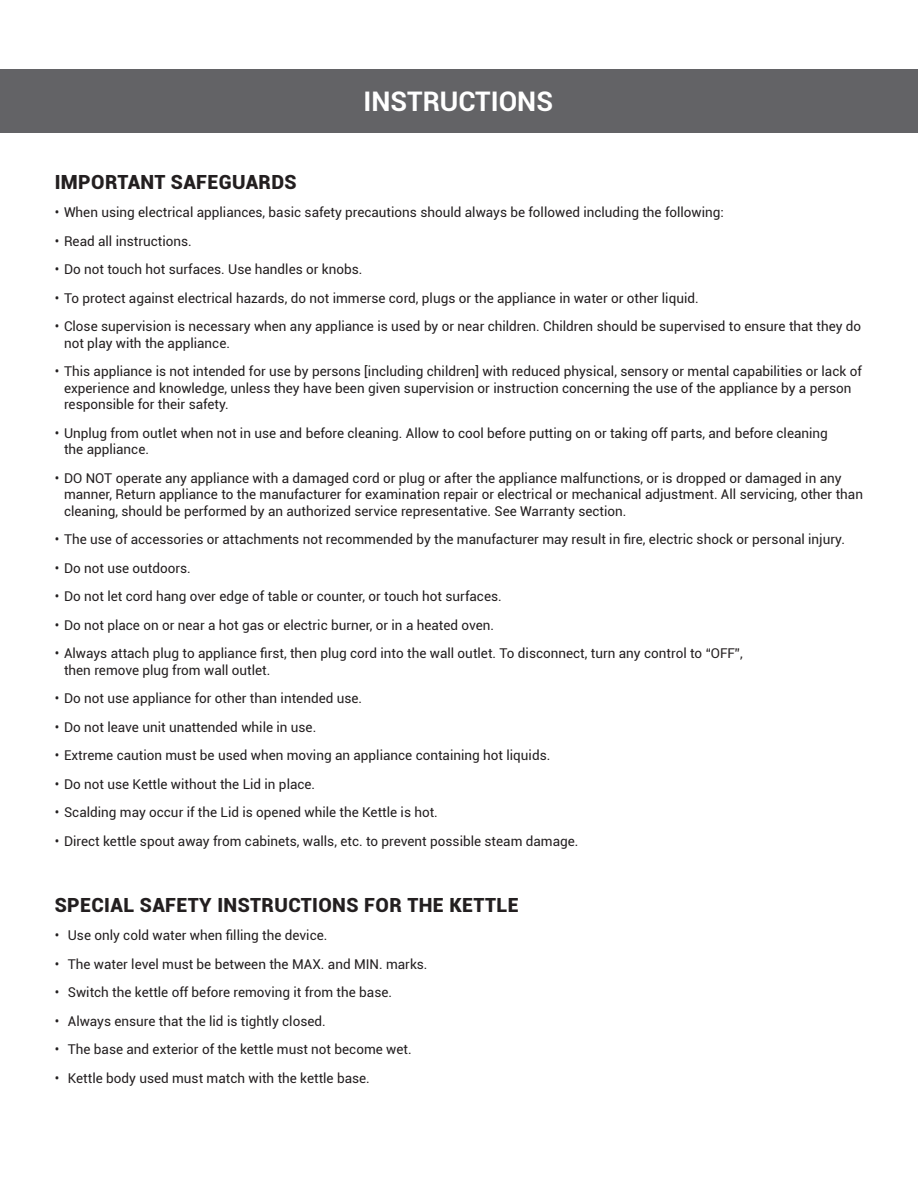
<style>
.page{position:relative;width:918px;height:1188px;background:#fff}
.page>*{position:absolute;margin:0;border:0;box-sizing:border-box;transform-origin:0 0}
.t1{font:700 27px "Roboto";color:#fff}
.t2{font:900 19.5px "Roboto";letter-spacing:.02em;color:#231f20}
.t3{font:13.5px/16.5px "Roboto";color:#231f20}
</style>
<div class="page">
<div style="left:0;top:69px;width:918px;height:64px;background:#636366"></div>
<h1 class="t1" style="left:364px;top:82px;width:191px">INSTRUCTIONS</h1>
<h2 class="t2" style="left:55px;top:168px;width:243px">IMPORTANT SAFEGUARDS</h2>
<p class="t3" style="left:55px;top:204px;width:671px">• When using electrical appliances, basic safety precautions should always be followed including the following:</p>
<p class="t3" style="left:55px;top:232px;width:139px">• Read all instructions.</p>
<p class="t3" style="left:55px;top:261px;width:309px">• Do not touch hot surfaces. Use handles or knobs.</p>
<p class="t3" style="left:55px;top:289px;width:645px">• To protect against electrical hazards, do not immerse cord, plugs or the appliance in water or other liquid.</p>
<p class="t3" style="left:64px;top:318px;width:799px;text-indent:-9px">• Close supervision is necessary when any appliance is used by or near children. Children should be supervised to ensure that they do not play with the appliance.</p>
<p class="t3" style="left:64px;top:363px;width:799px;text-indent:-9px">• This appliance is not intended for use by persons [including children] with reduced physical, sensory or mental capabilities or lack of experience and knowledge, unless they have been given supervision or instruction concerning the use of the appliance by a person responsible for their safety.</p>
<p class="t3" style="left:64px;top:424px;width:765px;text-indent:-9px">• Unplug from outlet when not in use and before cleaning. Allow to cool before putting on or taking off parts, and before cleaning the appliance.</p>
<p class="t3" style="left:64px;top:469px;width:800px;text-indent:-9px">• DO NOT operate any appliance with a damaged cord or plug or after the appliance malfunctions, or is dropped or damaged in any manner, Return appliance to the manufacturer for examination repair or electrical or mechanical adjustment. All servicing, other than cleaning, should be performed by an authorized service representative. See Warranty section.</p>
<p class="t3" style="left:55px;top:531px;width:792px">• The use of accessories or attachments not recommended by the manufacturer may result in fire, electric shock or personal injury.</p>
<p class="t3" style="left:55px;top:559px;width:138px">• Do not use outdoors.</p>
<p class="t3" style="left:55px;top:588px;width:449px">• Do not let cord hang over edge of table or counter, or touch hot surfaces.</p>
<p class="t3" style="left:55px;top:616px;width:441px">• Do not place on or near a hot gas or electric burner, or in a heated oven.</p>
<p class="t3" style="left:64px;top:645px;width:680px;text-indent:-9px">• Always attach plug to appliance first, then plug cord into the wall outlet. To disconnect, turn any control to “OFF”, then remove plug from wall outlet.</p>
<p class="t3" style="left:55px;top:690px;width:309px">• Do not use appliance for other than intended use.</p>
<p class="t3" style="left:55px;top:718px;width:263px">• Do not leave unit unattended while in use.</p>
<p class="t3" style="left:55px;top:747px;width:497px">• Extreme caution must be used when moving an appliance containing hot liquids.</p>
<p class="t3" style="left:55px;top:775px;width:262px">• Do not use Kettle without the Lid in place.</p>
<p class="t3" style="left:55px;top:804px;width:385px">• Scalding may occur if the Lid is opened while the Kettle is hot.</p>
<p class="t3" style="left:55px;top:832px;width:525px">• Direct kettle spout away from cabinets, walls, etc. to prevent possible steam damage.</p>
<h2 class="t2" style="left:55px;top:891px;width:465px">SPECIAL SAFETY INSTRUCTIONS FOR THE KETTLE</h2>
<p class="t3" style="left:55px;top:927px;width:274px">• Use only cold water when filling the device.</p>
<p class="t3" style="left:55px;top:955px;width:374px">• The water level must be between the MAX. and MIN. marks.</p>
<p class="t3" style="left:55px;top:984px;width:339px">• Switch the kettle off before removing it from the base.</p>
<p class="t3" style="left:55px;top:1012px;width:273px">• Always ensure that the lid is tightly closed.</p>
<p class="t3" style="left:55px;top:1041px;width:358px">• The base and exterior of the kettle must not become wet.</p>
<p class="t3" style="left:55px;top:1069px;width:317px">• Kettle body used must match with the kettle base.</p>
</div>
